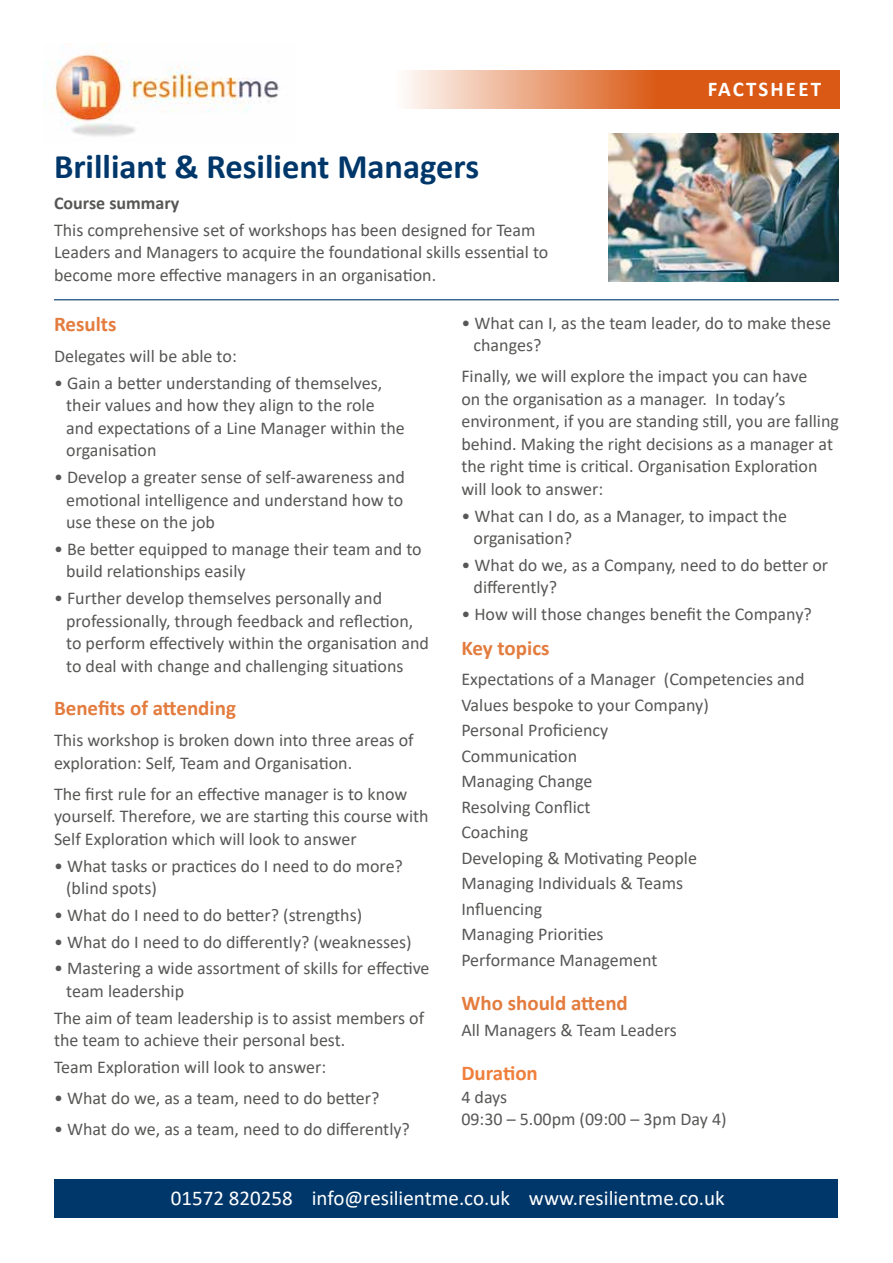
<style>
.page{position:relative;width:893px;height:1263px;background:#fff}
.page>*{position:absolute;margin:0;border:0;box-sizing:border-box;transform-origin:0 0}
.t1{font:700 34.5px "Calibri";color:#00376a}
.t2{font:21px "Calibri";color:#fff}
.t3{font:700 21px "Calibri";color:#e37c3e}
.t4{font:700 21px "Calibri";letter-spacing:.1em;color:#fff}
.t5{font:700 21px "Calibri";color:#f07f3c}
.t6{font:18px/22.5px "Calibri";color:#575756}
.t7{font:700 18px "Calibri";color:#575756}
</style>
<div class="page">
<img style="left:55px;top:43px;width:224px;height:93px">
<svg style="left:406px;top:71px;width:433px;height:38px;background:#e48755"></svg>
<hr style="left:54px;top:299px;width:785px;height:1px;background:#00376a">
<img style="left:609px;top:134px;width:230px;height:148px">
<div style="left:54px;top:1179px;width:783px;height:38px;background:#00376a"></div>
<p class="t4" style="left:708px;top:74px;width:115px">FACTSHEET</p>
<h1 class="t1" style="left:54px;top:142px;width:427px">Brilliant &amp; Resilient Managers</h1>
<p class="t7" style="left:54px;top:190px;width:127px">Course summary</p>
<p class="t6" style="left:54px;top:218px;width:496px">This comprehensive set of workshops has been designed for Team<br>Leaders and Managers to acquire the foundational skills essential to become more effective managers in an organisation.</p>
<p class="t3" style="left:54px;top:309px;width:64px">Results</p>
<p class="t6" style="left:54px;top:344px;width:184px">Delegates will be able to:</p>
<p class="t6" style="left:66px;top:371px;width:340px;text-indent:-12px">• Gain a better understanding of themselves, their values and how they align to the role and expectations of a Line Manager within the organisation</p>
<p class="t6" style="left:66px;top:465px;width:340px;text-align:justify;text-indent:-12px">• Develop a greater sense of self-awareness and emotional intelligence and understand how to use these on the job</p>
<p class="t6" style="left:66px;top:537px;width:357px;text-indent:-12px">• Be better equipped to manage their team and to build relationships easily</p>
<p class="t6" style="left:66px;top:586px;width:364px;text-indent:-12px">• Further develop themselves personally and professionally, through feedback and reflection, to perform effectively within the organisation and to deal with change and challenging situations</p>
<p class="t3" style="left:54px;top:694px;width:183px">Benefits of attending</p>
<p class="t6" style="left:54px;top:729px;width:361px">This workshop is broken down into three areas of exploration: Self, Team and Organisation.</p>
<p class="t6" style="left:54px;top:782px;width:376px">The first rule for an effective manager is to know yourself. Therefore, we are starting this course with<br>Self Exploration which will look to answer</p>
<p class="t6" style="left:66px;top:854px;width:338px;text-indent:-12px">• What tasks or practices do I need to do more? (blind spots)</p>
<p class="t6" style="left:54px;top:903px;width:310px">• What do I need to do better? (strengths)</p>
<p class="t6" style="left:54px;top:930px;width:359px">• What do I need to do differently? (weaknesses)</p>
<p class="t6" style="left:66px;top:957px;width:365px;text-indent:-12px">• Mastering a wide assortment of skills for effective team leadership</p>
<p class="t6" style="left:54px;top:1006px;width:372px">The aim of team leadership is to assist members of the team to achieve their personal best.</p>
<p class="t6" style="left:54px;top:1055px;width:274px">Team Exploration will look to answer:</p>
<p class="t6" style="left:54px;top:1086px;width:327px">• What do we, as a team, need to do better?</p>
<p class="t6" style="left:54px;top:1117px;width:357px">• What do we, as a team, need to do differently?</p>
<p class="t6" style="left:474px;top:311px;width:359px;text-indent:-12px">• What can I, as the team leader, do to make these changes?</p>
<p class="t6" style="left:461px;top:365px;width:379px">Finally, we will explore the impact you can have<br>on the organisation as a manager. In today’s environment, if you are standing still, you are falling behind. Making the right decisions as a manager at the right time is critical. Organisation Exploration will look to answer:</p>
<p class="t6" style="left:474px;top:504px;width:315px;text-indent:-12px">• What can I do, as a Manager, to impact the organisation?</p>
<p class="t6" style="left:474px;top:553px;width:356px;text-indent:-12px">• What do we, as a Company, need to do better or differently?</p>
<p class="t6" style="left:461px;top:602px;width:352px">• How will those changes benefit the Company?</p>
<p class="t3" style="left:461px;top:634px;width:90px">Key topics</p>
<p class="t6" style="left:461px;top:666px;width:345px;line-height:25.5px">Expectations of a Manager (Competencies and<br>Values bespoke to your Company)<br>Personal Proficiency<br>Communication<br>Managing Change<br>Resolving Conflict<br>Coaching<br>Developing &amp; Motivating People<br>Managing Individuals &amp; Teams<br>Influencing<br>Managing Priorities<br>Performance Management</p>
<p class="t3" style="left:461px;top:988px;width:168px">Who should attend</p>
<p class="t6" style="left:461px;top:1018px;width:217px">All Managers &amp; Team Leaders</p>
<p class="t5" style="left:461px;top:1058px;width:78px">Duration</p>
<p class="t6" style="left:461px;top:1085px;width:267px">4 days<br>09:30 – 5.00pm (09:00 – 3pm Day 4)</p>
<p class="t2" style="left:171px;top:1184px;width:555px">01572 820258 info@resilientme.co.uk www.resilientme.co.uk</p>
</div>
